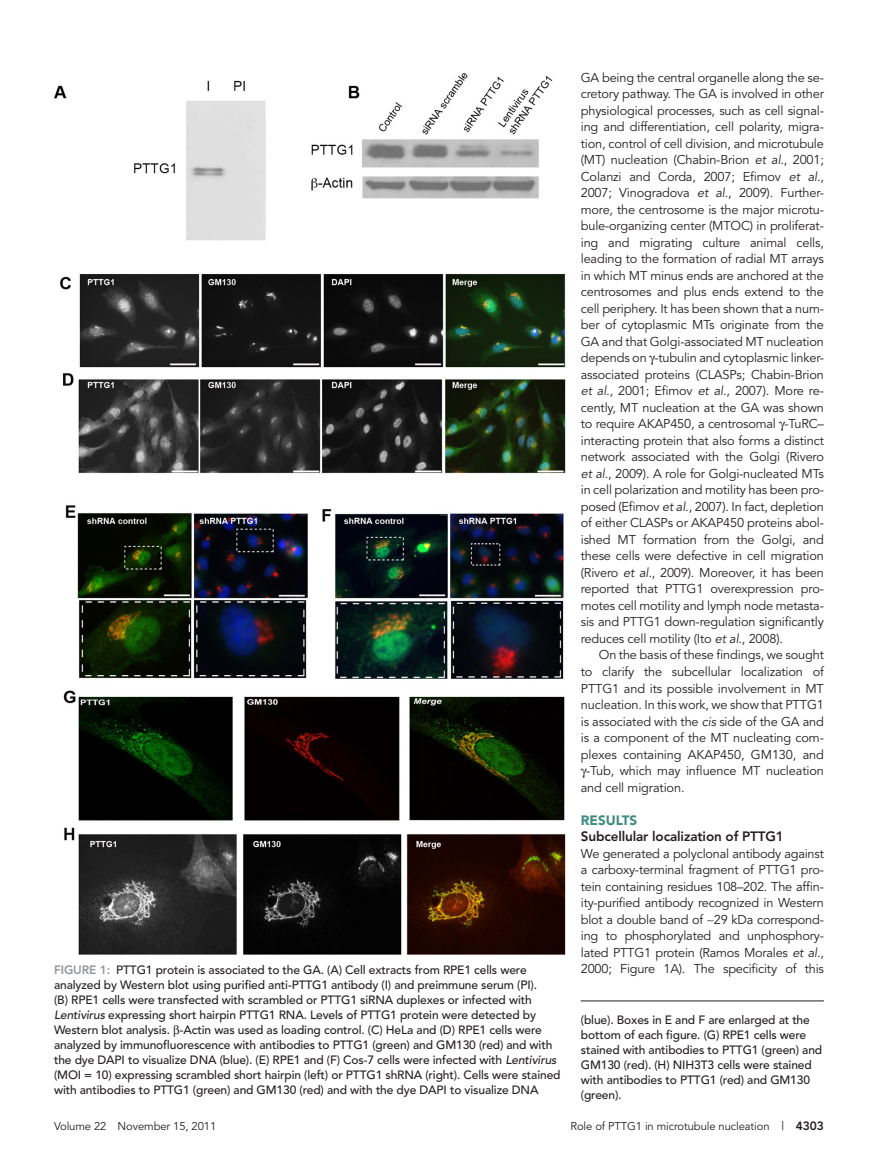
<style>
.page{position:relative;width:878px;height:1175px;background:#fff}
.page>*{position:absolute;margin:0;border:0;box-sizing:border-box;transform-origin:0 0}
.H2afterH1{font:800 13.5px "Avenir";letter-spacing:-.01em;color:#231f20}
.t1{font:900 13.5px "Avenir";color:#3e8c83}
.Para{font:12.75px/16.5px "Avenir";letter-spacing:-.01em;color:#231f20;text-align:justify}
.ParaFL{font:12.75px/16.5px "Avenir";letter-spacing:-.015em;color:#231f20;text-align:justify}
.FigCaption{font:500 12px/15px "Avenir";letter-spacing:-.01em;color:#231f20}
.ParaFL-2{font:11.25px "Avenir";letter-spacing:-.01em;color:#231f20}
.s1{font-style:italic}
.s2{font-weight:800;color:#939598}
.s3{font-size:12px}
.s4{font-weight:800;font-size:12px}
</style>
<div class="page">
<img style="left:54px;top:73px;width:512px;height:882px">
<hr style="left:580px;top:1000px;width:243px;height:1px;background:#231f20">
<p class="Para" style="left:580px;top:69px;width:245px">GA being the central organelle along the se&shy;cretory pathway. The GA is involved in other physiological processes, such as cell signal&shy;ing and differentiation, cell polarity, migra&shy;tion, control of cell division, and microtubule (MT) nucleation (Chabin-Brion <span class="s1">et al.</span>, 2001; Colanzi and Corda, 2007; Efimov <span class="s1">et al.</span>, 2007; Vinogradova <span class="s1">et al.</span>, 2009). Further&shy;more, the centrosome is the major microtu&shy;bule-organizing center (MTOC) in proliferat&shy;ing and migrating culture animal cells, leading to the formation of radial MT arrays in which MT minus ends are anchored at the centrosomes and plus ends extend to the cell periphery. It has been shown that a num&shy;ber of cytoplasmic MTs originate from the GA and that Golgi-associated MT nucleation depends on -tubulin and cytoplasmic linker&shy;associated proteins (CLASPs; Chabin-Brion <span class="s1">et al.</span>, 2001; Efimov <span class="s1">et al.</span>, 2007). More re&shy;cently, MT nucleation at the GA was shown to require AKAP450, a centrosomal -TuRC– interacting protein that also forms a distinct network associated with the Golgi (Rivero <span class="s1">et al.</span>, 2009). A role for Golgi-nucleated MTs in cell polarization and motility has been pro&shy;posed (Efimov <span class="s1">et al.</span>, 2007). In fact, depletion of either CLASPs or AKAP450 proteins abol&shy;ished MT formation from the Golgi, and these cells were defective in cell migration (Rivero <span class="s1">et al.</span>, 2009). Moreover, it has been reported that PTTG1 overexpression pro&shy;motes cell motility and lymph node metasta&shy;sis and PTTG1 down-regulation significantly reduces cell motility (Ito <span class="s1">et al.</span>, 2008).</p>
<p class="Para" style="left:598px;top:647px;width:226px">On the basis of these findings, we sought</p>
<p class="Para" style="left:580px;top:663px;width:244px">to clarify the subcellular localization of</p>
<p class="Para" style="left:580px;top:680px;width:244px">PTTG1 and its possible involvement in MT</p>
<p class="Para" style="left:580px;top:696px;width:244px">nucleation. In this work, we show that PTTG1</p>
<p class="Para" style="left:580px;top:713px;width:244px">is associated with the <span class="s1">cis</span> side of the GA and</p>
<p class="Para" style="left:580px;top:729px;width:245px">is a component of the MT nucleating com-</p>
<p class="Para" style="left:580px;top:746px;width:244px">plexes containing AKAP450, GM130, and</p>
<p class="Para" style="left:586px;top:762px;width:239px">-Tub, which may influence MT nucleation</p>
<p class="Para" style="left:580px;top:779px;width:105px">and cell migration.</p>
<h1 class="t1" style="left:580px;top:811px;width:58px">RESULTS</h1>
<p class="H2afterH1" style="left:580px;top:828px;width:204px">Subcellular localization of PTTG1</p>
<p class="ParaFL" style="left:580px;top:845px;width:245px">We generated a polyclonal antibody against a carboxy-terminal fragment of PTTG1 pro&shy;tein containing residues 108–202. The affin&shy;ity-purified antibody recognized in Western blot a double band of ∼29 kDa correspond&shy;ing to phosphorylated and unphosphory&shy;lated PTTG1 protein (Ramos Morales <span class="s1">et al.</span>,</p>
<p class="FigCaption" style="left:54px;top:962px;width:474px"><span class="s2">Fig ure 1:</span> PTTG1 protein is associated to the GA. (A) Cell extracts from RPE1 cells were</p>
<p class="ParaFL" style="left:580px;top:960px;width:245px">2000; Figure 1A). The specificity of this</p>
<p class="FigCaption" style="left:54px;top:977px;width:508px">analyzed by Western blot using purified anti-PTTG1 antibody (I) and preimmune serum (PI).<br>(B) RPE1 cells were transfected with scrambled or PTTG1 siRNA duplexes or infected with <span class="s1">Lentivirus</span> expressing short hairpin PTTG1 RNA. Levels of PTTG1 protein were detected by Western blot analysis. -Actin was used as loading control. (C) HeLa and (D) RPE1 cells were analyzed by immunofluorescence with antibodies to PTTG1 (green) and GM130 (red) and with the dye DAPI to visualize DNA (blue). (E) RPE1 and (F) Cos-7 cells were infected with <span class="s1">Lentivirus </span>(MOI = 10) expressing scrambled short hairpin (left) or PTTG1 shRNA (right). Cells were stained with antibodies to PTTG1 (green) and GM130 (red) and with the dye DAPI to visualize DNA</p>
<p class="FigCaption" style="left:580px;top:1012px;width:243px">(blue). Boxes in E and F are enlarged at the bottom of each figure. (G) RPE1 cells were stained with antibodies to PTTG1 (green) and GM130 (red). (H) NIH3T3 cells were stained with antibodies to PTTG1 (red) and GM130 (green).</p>
<p class="ParaFL-2" style="left:54px;top:1119px;width:164px">Volume 22 November 15, 2011</p>
<p class="ParaFL-2" style="left:570px;top:1119px;width:255px">Role of PTTG1 in microtubule nucleation <span class="s3">|</span> <span class="s4">4303</span></p>
</div>
